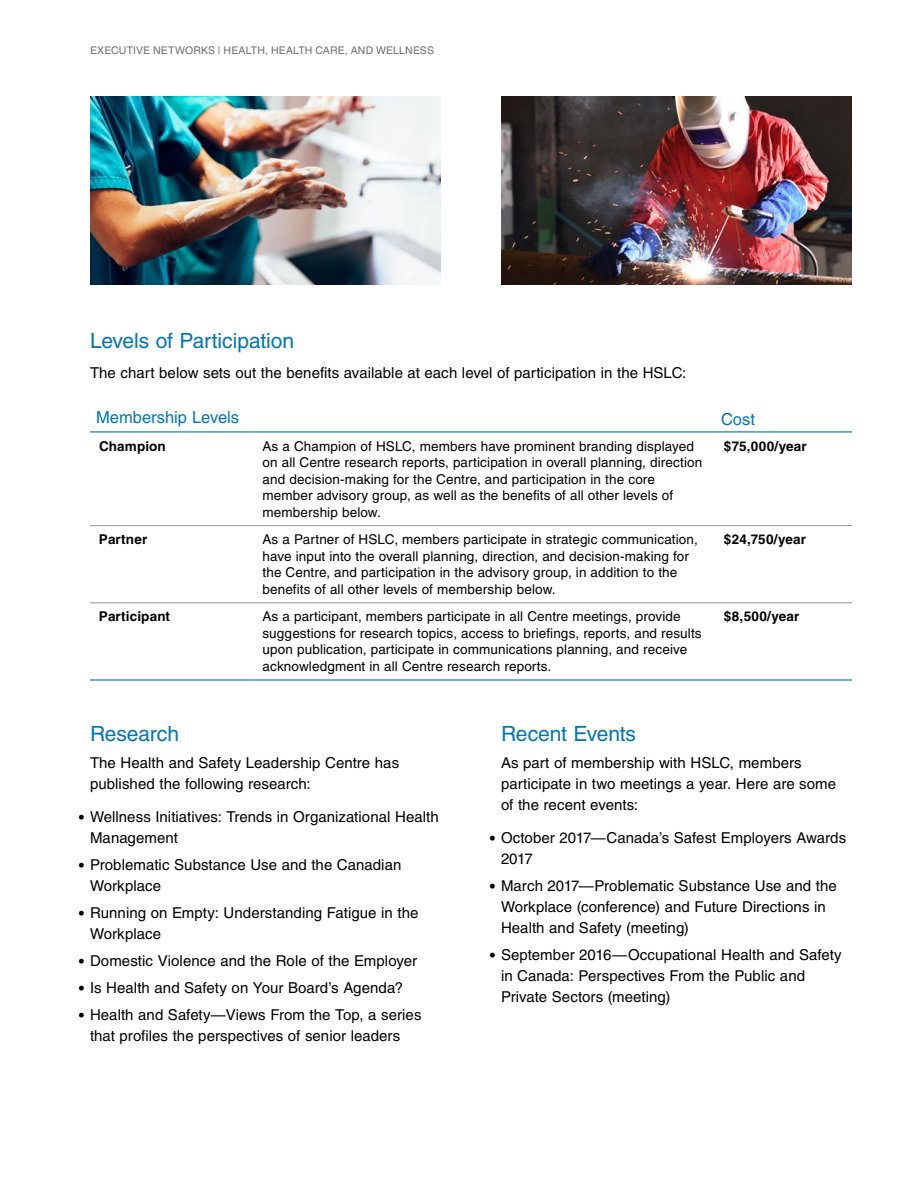
<style>
.page{position:relative;width:918px;height:1188px;background:#fff}
.page>*{position:absolute;margin:0;border:0;box-sizing:border-box;transform-origin:0 0}
.t1{font:21px "Helvetica LT Std";letter-spacing:-.005em;color:#0076b6}
.t2{font:16.5px "Helvetica LT Std";color:#0076b6}
.t3{font:15px/21px "Helvetica LT Std";letter-spacing:.005em;color:#000}
.t4{font:13.5px/16.5px "Helvetica LT Std";letter-spacing:.01em;color:#000}
.t5{font:700 13.5px "Helvetica LT Std";letter-spacing:.01em;color:#000}
.t6{font:10.5px "Helvetica LT Std";letter-spacing:.01em;color:#6d6e71}
.s1{font-weight:300;font-size:13.5px}
</style>
<div class="page">
<hr style="left:715px;top:525px;width:137px;height:1px;background:#939598">
<hr style="left:715px;top:602px;width:137px;height:1px;background:#939598">
<hr style="left:715px;top:431px;width:137px;height:1px;background:#0076b6">
<hr style="left:90px;top:525px;width:164px;height:1px;background:#939598">
<hr style="left:254px;top:525px;width:461px;height:1px;background:#939598">
<hr style="left:90px;top:602px;width:164px;height:1px;background:#939598">
<hr style="left:254px;top:602px;width:461px;height:1px;background:#939598">
<hr style="left:90px;top:431px;width:164px;height:1px;background:#0076b6">
<hr style="left:254px;top:431px;width:461px;height:1px;background:#0076b6">
<hr style="left:90px;top:679px;width:164px;height:2px;background:#0076b6">
<hr style="left:254px;top:679px;width:461px;height:2px;background:#0076b6">
<hr style="left:715px;top:679px;width:137px;height:2px;background:#0076b6">
<img style="left:90px;top:96px;width:351px;height:189px">
<img style="left:501px;top:96px;width:351px;height:189px">
<p class="t6" style="left:90px;top:44px;width:324px">EXECUTIVE NETWORKS | Health , Health Care , an d Wellness</p>
<h1 class="t1" style="left:90px;top:329px;width:206px">Levels of Participation</h1>
<p class="t3" style="left:90px;top:362px;width:598px">The chart below sets out the benefits available at each level of participation in the HSLC:</p>
<p class="t2" style="left:96px;top:408px;width:145px">Membership Levels</p>
<p class="t2" style="left:721px;top:410px;width:35px">Cost</p>
<p class="t5" style="left:99px;top:438px;width:68px">Champion</p>
<p class="t4" style="left:262px;top:438px;width:441px">As a Champion of HSLC, members have prominent branding displayed on all Centre research reports, participation in overall planning, direction and decision-making for the Centre, and participation in the core member advisory group, as well as the benefits of all other levels of membership below.</p>
<p class="t5" style="left:724px;top:438px;width:84px">$75,000/year</p>
<p class="t5" style="left:99px;top:531px;width:50px">Partner</p>
<p class="t4" style="left:262px;top:531px;width:437px">As a Partner of HSLC, members participate in strategic communication, have input into the overall planning, direction, and decision-making for the Centre, and participation in the advisory group, in addition to the benefits of all other levels of membership below.</p>
<p class="t5" style="left:724px;top:531px;width:84px">$24,750/year</p>
<p class="t5" style="left:99px;top:608px;width:73px">Participant</p>
<p class="t4" style="left:262px;top:608px;width:441px">As a participant, members participate in all Centre meetings, provide suggestions for research topics, access to briefings, reports, and results upon publication, participate in communications planning, and receive acknowledgment in all Centre research reports.</p>
<p class="t5" style="left:724px;top:608px;width:77px">$8,500/year</p>
<h1 class="t1" style="left:90px;top:721px;width:91px">Research</h1>
<p class="t3" style="left:90px;top:752px;width:311px">The Health and Safety Leadership Centre has published the following research:</p>
<p class="t3" style="left:90px;top:806px;width:350px;text-indent:-12px"><span class="s1">•</span> Wellness Initiatives: Trends in Organizational Health<br>Management</p>
<p class="t3" style="left:90px;top:854px;width:313px;text-indent:-12px"><span class="s1">•</span> Problematic Substance Use and the Canadian<br>Workplace</p>
<p class="t3" style="left:90px;top:902px;width:330px;text-indent:-12px"><span class="s1">•</span> Running on Empty: Understanding Fatigue in the<br>Workplace</p>
<p class="t3" style="left:78px;top:950px;width:341px"><span class="s1">•</span> Domestic Violence and the Role of the Employer</p>
<p class="t3" style="left:78px;top:977px;width:327px"><span class="s1">•</span> Is Health and Safety on Your Board’s Agenda?</p>
<p class="t3" style="left:90px;top:1004px;width:333px;text-indent:-12px"><span class="s1">•</span> Health and Safety—Views From the Top, a series that profiles the perspectives of senior leaders</p>
<h1 class="t1" style="left:501px;top:721px;width:137px">Recent Events</h1>
<p class="t3" style="left:501px;top:752px;width:337px">As part of membership with HSLC, members participate in two meetings a year. Here are some of the recent events:</p>
<p class="t3" style="left:501px;top:827px;width:347px;text-indent:-12px"><span class="s1">•</span> October 2017—Canada’s Safest Employers Awards<br>2017</p>
<p class="t3" style="left:501px;top:875px;width:337px;text-indent:-12px"><span class="s1">•</span> March 2017—Problematic Substance Use and the<br>Workplace (conference) and Future Directions in<br>Health and Safety (meeting)</p>
<p class="t3" style="left:501px;top:944px;width:342px;text-indent:-12px"><span class="s1">•</span> September 2016—Occupational Health and Safety in Canada: Perspectives From the Public and<br>Private Sectors (meeting)</p>
</div>
